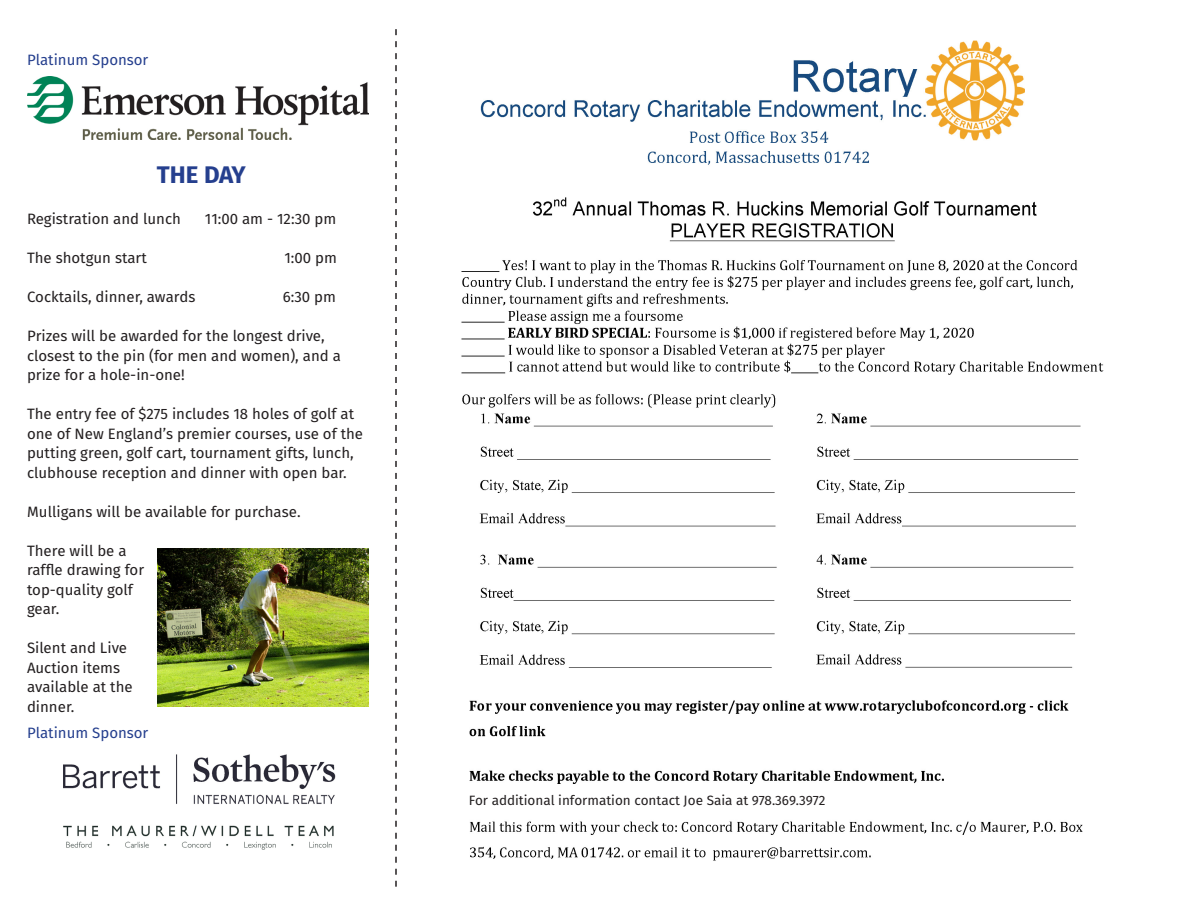
<style>
.page{position:relative;width:1188px;height:918px;background:#fff}
.page>*{position:absolute;margin:0;border:0;box-sizing:border-box;transform-origin:0 0}
.t1{font:700 24px "Fira Sans";letter-spacing:-.015em;color:#253f8e}
.t2{font:15px/19.5px "Fira Sans";color:#231f20}
.t3{font:15px "Fira Sans";color:#253f8e}
.t4{font:13.5px "Fira Sans";color:#231f20}
</style>
<div class="page">
<img style="left:27px;top:77px;width:342px;height:62px">
<img style="left:63px;top:754px;width:273px;height:96px">
<img style="left:158px;top:548px;width:210px;height:158px">
<svg style="left:395px;top:29px;width:2px;height:858px"></svg>
<img style="left:461px;top:40px;width:643px;height:821px">
<p class="t3" style="left:27px;top:50px;width:123px">Platinum Sponsor</p>
<p class="t1" style="left:157px;top:158px;width:90px">THE DAY</p>
<p class="t2" style="left:27px;top:209px;width:155px">Registration and lunch</p>
<p class="t2" style="left:205px;top:209px;width:133px">11:00 am - 12:30 pm</p>
<p class="t2" style="left:27px;top:248px;width:121px">The shotgun start</p>
<p class="t2" style="left:284px;top:248px;width:54px">1:00 pm</p>
<p class="t2" style="left:27px;top:287px;width:170px">Cocktails, dinner, awards</p>
<p class="t2" style="left:283px;top:287px;width:55px">6:30 pm</p>
<p class="t2" style="left:27px;top:326px;width:315px">Prizes will be awarded for the longest drive, closest to the pin (for men and women), and a prize for a hole-in-one!</p>
<p class="t2" style="left:27px;top:404px;width:338px">The entry fee of $275 includes 18 holes of golf at one of New England’s premier courses, use of the putting green, golf cart, tournament gifts, lunch, clubhouse reception and dinner with open bar.</p>
<p class="t2" style="left:27px;top:502px;width:275px">Mulligans will be available for purchase.</p>
<p class="t2" style="left:27px;top:541px;width:119px">There will be a raffle drawing for top-quality golf gear.</p>
<p class="t2" style="left:27px;top:638px;width:107px">Silent and Live<br>Auction items available at the dinner.</p>
<p class="t3" style="left:27px;top:722px;width:123px">Platinum Sponsor</p>
<p class="t4" style="left:469px;top:791px;width:358px">For additional information contact Joe Saia at 978.369.3972</p>
</div>
